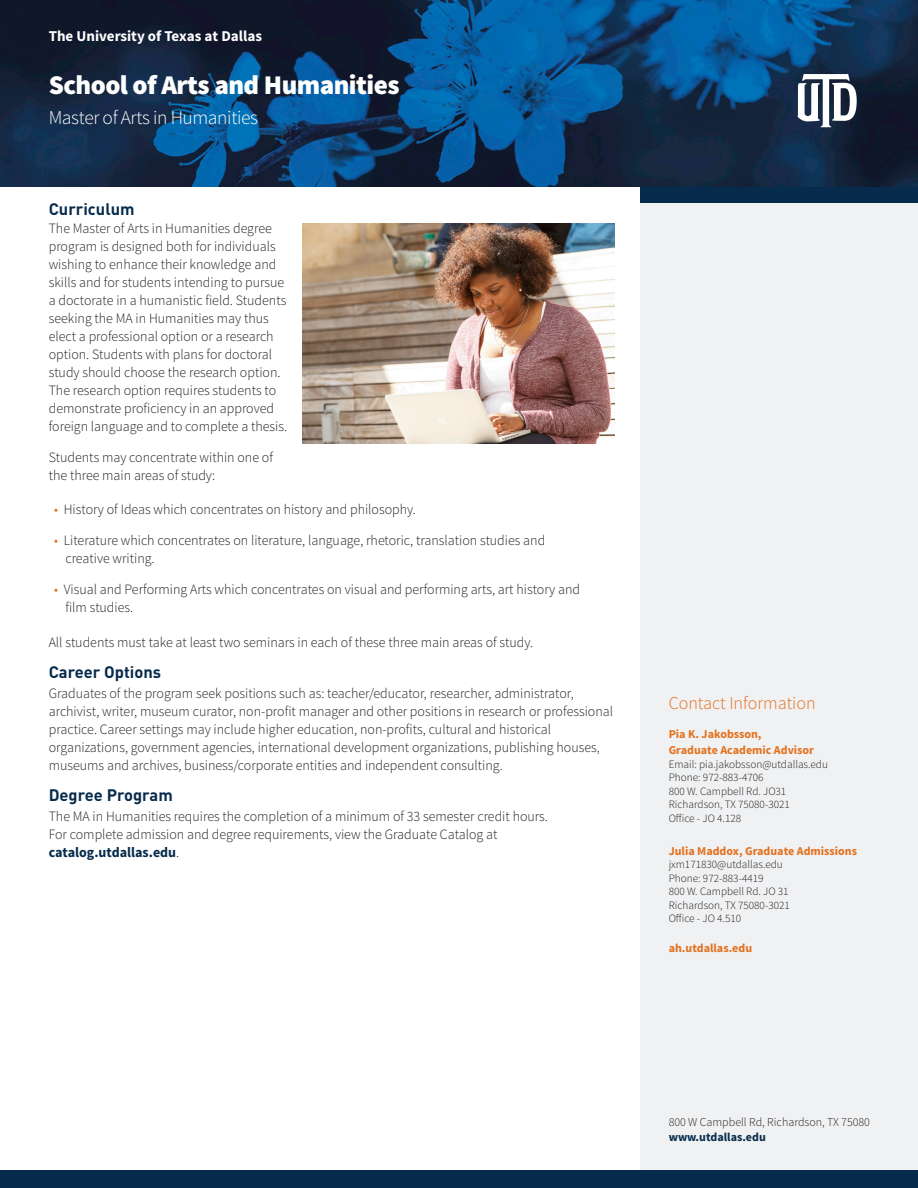
<style>
.page{position:relative;width:918px;height:1188px;background:#fff}
.page>*{position:absolute;margin:0;border:0;box-sizing:border-box;transform-origin:0 0}
.yourName{font:900 27px "Source Sans Pro";letter-spacing:-.02em;color:#fff}
.yourPosition{font:300 19.5px "Source Sans Pro";letter-spacing:-.02em;color:#fff}
.head1{font:300 18px "Source Sans Pro";color:#e4701e}
.t1{font:700 16.5px "DIN Pro";color:#072b4c}
.cvTitle{font:700 15px "Source Sans Pro";color:#fff}
.t2{font:300 14.25px/18px "Source Sans Pro";color:#231f20}
.para{font:700 12px/16.5px "Source Sans Pro";color:#e4701e}
.address{font:300 12px/15px "Source Sans Pro";color:#231f20}
.para-2{font:300 11.25px/13.5px "Source Sans Pro";color:#231f20}
.s1{color:#e4701e}
.s2{font-weight:700;color:#072b4c}
</style>
<div class="page">
<img style="left:0;top:0;width:918px;height:187px">
<div style="left:640px;top:201px;width:278px;height:969px;background:#f0f1f2"></div>
<div style="left:640px;top:187px;width:278px;height:15px;background:#072b4c"></div>
<div style="left:0;top:1170px;width:918px;height:18px;background:#072b4c"></div>
<svg style="left:798px;top:74px;width:59px;height:53px"></svg>
<img style="left:303px;top:224px;width:312px;height:220px">
<p class="cvTitle" style="left:49px;top:27px;width:215px">The University of Texas at Dallas</p>
<p class="yourName" style="left:49px;top:67px;width:352px">School of Arts and Humanities</p>
<p class="yourPosition" style="left:49px;top:106px;width:211px">Master of Arts in Humanities</p>
<p class="t1" style="left:49px;top:198px;width:87px">Curriculum</p>
<p class="t2" style="left:49px;top:219px;width:240px">The Master of Arts in Humanities degree program is designed both for individuals wishing to enhance their knowledge and skills and for students intending to pursue a doctorate in a humanistic field. Students seeking the MA in Humanities may thus elect a professional option or a research option. Students with plans for doctoral study should choose the research option.<br>The research option requires students to demonstrate proficiency in an approved foreign language and to complete a thesis.</p>
<p class="t2" style="left:49px;top:448px;width:226px">Students may concentrate within one of the three main areas of study:</p>
<p class="t2" style="left:54px;top:500px;width:363px"><span class="s1">•</span> History of Ideas which concentrates on history and philosophy.</p>
<p class="t2" style="left:65px;top:531px;width:481px;text-indent:-11px"><span class="s1">•</span> Literature which concentrates on literature, language, rhetoric, translation studies and creative writing.</p>
<p class="t2" style="left:65px;top:580px;width:516px;text-indent:-11px"><span class="s1">•</span> Visual and Performing Arts which concentrates on visual and performing arts, art history and film studies.</p>
<p class="t2" style="left:49px;top:634px;width:486px">All students must take at least two seminars in each of these three main areas of study.</p>
<p class="t1" style="left:49px;top:661px;width:114px">Career Options</p>
<p class="t2" style="left:49px;top:685px;width:566px">Graduates of the program seek positions such as: teacher/educator, researcher, administrator, archivist, writer, museum curator, non-profit manager and other positions in research or professional practice. Career settings may include higher education, non-profits, cultural and historical organizations, government agencies, international development organizations, publishing houses, museums and archives, business/corporate entities and independent consulting.</p>
<p class="t1" style="left:49px;top:784px;width:126px">Degree Program</p>
<p class="t2" style="left:49px;top:807px;width:501px">The MA in Humanities requires the completion of a minimum of 33 semester credit hours.<br>For complete admission and degree requirements, view the Graduate Catalog at <span class="s2">catalog.utdallas.edu</span>.</p>
<p class="head1" style="left:669px;top:692px;width:148px">Contact Information</p>
<p class="para" style="left:669px;top:726px;width:147px">Pia K. Jakobsson,<br>Graduate Academic Advisor</p>
<p class="para-2" style="left:669px;top:757px;width:161px">Email: pia.jakobsson@utdallas.edu<br>Phone: 972-883-4706<br>800 W. Campbell Rd. JO31<br>Richardson, TX 75080-3021<br>Office - JO 4.128</p>
<p class="para" style="left:669px;top:843px;width:190px">Julia Maddox, Graduate Admissions</p>
<p class="para-2" style="left:669px;top:858px;width:123px">jxm171830@utdallas.edu<br>Phone: 972-883-4419<br>800 W. Campbell Rd. JO 31<br>Richardson, TX 75080-3021<br>Office - JO 4.510</p>
<p class="para" style="left:669px;top:941px;width:85px">ah.utdallas.edu</p>
<p class="address" style="left:669px;top:1115px;width:203px">800 W Campbell Rd, Richardson, TX 75080 <span class="s2">www.utdallas.edu</span></p>
</div>
